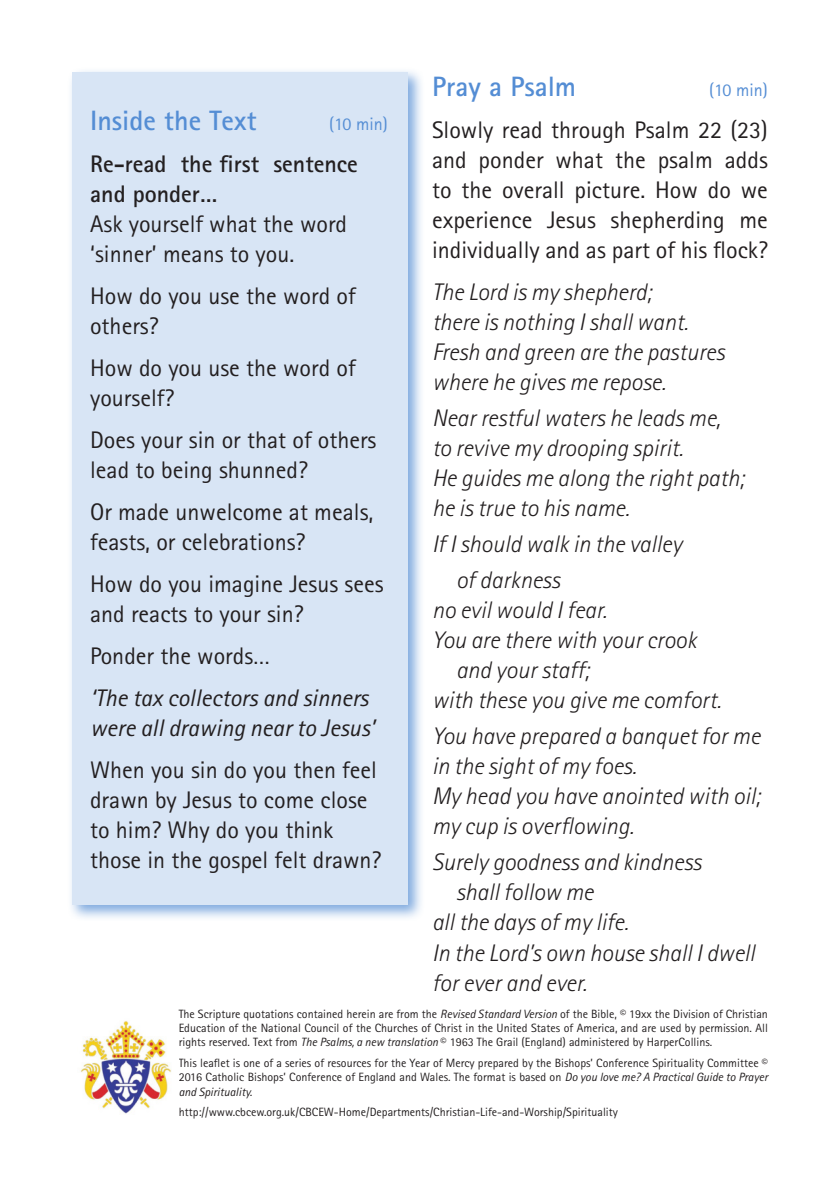
<style>
.page{position:relative;width:840px;height:1191px;background:#fff}
.page>*{position:absolute;margin:0;border:0;box-sizing:border-box;transform-origin:0 0}
.Heading_1{font:700 28px "Rotis Sans Serif";color:#548dd4}
.Psalm{font:italic 300 24px/30px "Rotis Sans Serif";color:#231f20}
.Body_left{font:24px/30px "Rotis Sans Serif";color:#231f20}
.Body{font:24px/30px "Rotis Sans Serif";color:#231f20;text-align:justify}
.Scripture{font:italic 24px/30px "Rotis Sans Serif";color:#231f20}
.Heading_2{font:700 24px/30px "Rotis Sans Serif";color:#231f20}
.Heading_1-2{font:18px "Rotis Sans Serif";color:#548dd4}
.Body-2{font:12px/14.4px "Rotis Sans Serif";color:#231f20;text-align:justify}
.s1{font-style:italic}
</style>
<div class="page">
<div style="left:67px;top:67px;width:358px;height:854px;background:#548dd4;opacity:.75"></div>
<div style="left:72px;top:72px;width:336px;height:832px;background:#d8e5f5"></div>
<img style="left:80px;top:1021px;width:91px;height:93px">
<p class="Heading_1" style="left:90px;top:103px;width:168px">Inside the Text</p>
<p class="Heading_1-2" style="left:329px;top:113px;width:60px">(10 min)</p>
<p class="Heading_2" style="left:90px;top:149px;width:269px">Re-read the first sentence and ponder…</p>
<p class="Body_left" style="left:90px;top:209px;width:258px">Ask yourself what the word ‘sinner’ means to you.</p>
<p class="Body_left" style="left:90px;top:281px;width:267px">How do you use the word of others?</p>
<p class="Body_left" style="left:90px;top:353px;width:267px">How do you use the word of yourself?</p>
<p class="Body_left" style="left:90px;top:425px;width:288px">Does your sin or that of others lead to being shunned?</p>
<p class="Body_left" style="left:90px;top:497px;width:285px">Or made unwelcome at meals, feasts, or celebrations?</p>
<p class="Body_left" style="left:90px;top:569px;width:295px">How do you imagine Jesus sees and reacts to your sin?</p>
<p class="Body_left" style="left:90px;top:641px;width:181px">Ponder the words…</p>
<p class="Scripture" style="left:90px;top:683px;width:286px">‘The tax collectors and sinners were all drawing near to Jesus’</p>
<p class="Body_left" style="left:90px;top:755px;width:292px">When you sin do you then feel drawn by Jesus to come close to him? Why do you think those in the gospel felt drawn?</p>
<p class="Heading_1" style="left:432px;top:69px;width:146px">Pray a Psalm</p>
<p class="Heading_1-2" style="left:708px;top:79px;width:60px">(10 min)</p>
<p class="Body" style="left:432px;top:115px;width:337px">Slowly read through Psalm 22 (23) and ponder what the psalm adds to the overall picture. How do we experience Jesus shepherding me individually and as part of his flock?</p>
<p class="Psalm" style="left:432px;top:277px;width:294px">The Lord is my shepherd;<br>there is nothing I shall want.<br>Fresh and green are the pastures where he gives me repose.</p>
<p class="Psalm" style="left:432px;top:403px;width:313px">Near restful waters he leads me, to revive my drooping spirit.<br>He guides me along the right path; he is true to his name.</p>
<p class="Psalm" style="left:432px;top:529px;width:251px">If I should walk in the valley</p>
<p class="Psalm" style="left:456px;top:565px;width:105px">of darkness</p>
<p class="Psalm" style="left:432px;top:595px;width:176px">no evil would I fear.</p>
<p class="Psalm" style="left:432px;top:625px;width:266px">You are there with your crook</p>
<p class="Psalm" style="left:456px;top:655px;width:134px">and your staff;</p>
<p class="Psalm" style="left:432px;top:685px;width:290px">with these you give me comfort.</p>
<p class="Psalm" style="left:432px;top:721px;width:329px">You have prepared a banquet for me in the sight of my foes.<br>My head you have anointed with oil; my cup is overflowing.</p>
<p class="Psalm" style="left:432px;top:847px;width:271px">Surely goodness and kindness</p>
<p class="Psalm" style="left:456px;top:877px;width:139px">shall follow me</p>
<p class="Psalm" style="left:432px;top:907px;width:198px">all the days of my life.</p>
<p class="Psalm" style="left:432px;top:937px;width:324px">In the Lord’s own house shall I dwell</p>
<p class="Psalm" style="left:432px;top:967px;width:153px">for ever and ever.</p>
<p class="Body-2" style="left:178px;top:1006px;width:590px">The Scripture quotations contained herein are from the <span class="s1">Revised Standard Version</span> of the Bible, © 19xx the Division of Christian Education of the National Council of the Churches of Christ in the United States of America, and are used by permission. All rights reserved. Text from <span class="s1">The Psalms, a new translation</span> © 1963 The Grail (England) administered by HarperCollins.</p>
<p class="Body-2" style="left:178px;top:1055px;width:590px">This leaflet is one of a series of resources for the Year of Mercy prepared by the Bishops’ Conference Spirituality Committee © 2016 Catholic Bishops’ Conference of England and Wales. The format is based on <span class="s1">Do you love me? A Practical Guide to Prayer and Spirituality.</span></p>
<p class="Body-2" style="left:178px;top:1104px;width:440px">http://www.cbcew.org.uk/CBCEW-Home/Departments/Christian-Life-and-Worship/Spirituality</p>
</div>
